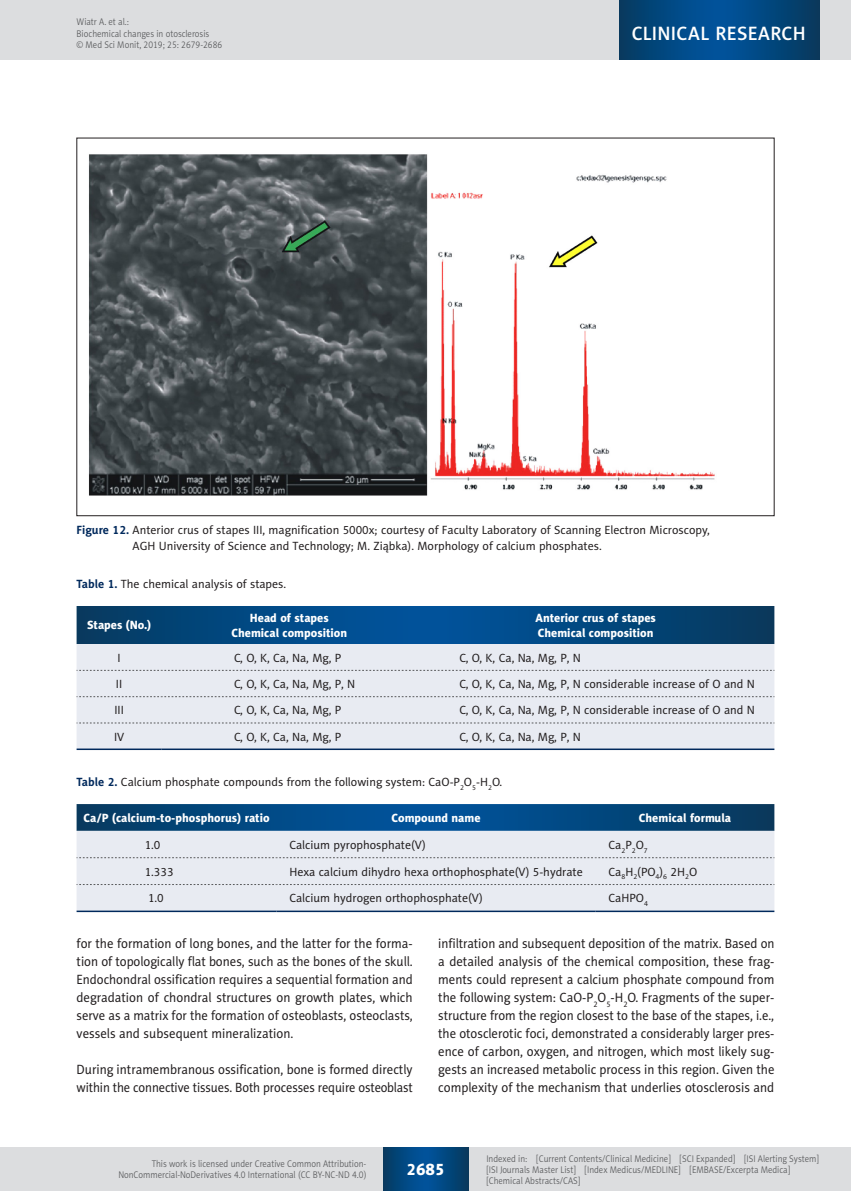
<style>
.page{position:relative;width:851px;height:1191px;background:#fff}
.page>*{position:absolute;margin:0;border:0;box-sizing:border-box;transform-origin:0 0}
.t1{font:19.5px "Naomi Sans EFN Medium";letter-spacing:.015em;color:#fff}
.t2{font:16.5px "Naomi Sans EFN Heavy";color:#fff}
.MSM_Body{font:13.5px/18px "Naomi Sans EFN";color:#231f20;text-align:justify;scale:.94 1}
.MSM_Body-2{font:13.5px/18px "Naomi Sans EFN";color:#231f20;text-align:justify;scale:.95 1}
.MSM_Tabela_zawartosc{font:12px "Naomi Sans EFN";color:#231f20}
.MSM_Rycina_tytul{font:12px/15.8px "Naomi Sans EFN";color:#231f20}
.MSM_Tabela_Head{font:12px "Naomi Sans EFN Heavy";color:#fff}
.MSM_Tabela_tytul{font:12px "Naomi Sans EFN";color:#231f20}
.t3{font:9.75px/11.2px "Naomi Sans EFN Light";color:#57585a;scale:.9 1}
.s1{font-weight:700;color:#00295c}
</style>
<div class="page">
<img style="left:89px;top:154px;width:626px;height:342px">
<svg style="left:77px;top:606px;width:697px;height:38px;background:#02477e"></svg>
<div style="left:77px;top:644px;width:697px;height:104px;background:#e8ebf2"></div>
<svg style="left:77px;top:670px;width:697px;height:1px"></svg>
<svg style="left:77px;top:696px;width:697px;height:1px"></svg>
<svg style="left:77px;top:722px;width:697px;height:1px"></svg>
<hr style="left:77px;top:748px;width:85px;height:2px;background:#00295c">
<hr style="left:162px;top:748px;width:255px;height:2px;background:#00295c">
<hr style="left:417px;top:748px;width:357px;height:2px;background:#00295c">
<svg style="left:77px;top:804px;width:697px;height:27px;background:#054880"></svg>
<div style="left:77px;top:831px;width:697px;height:79px;background:#e8ebf2"></div>
<svg style="left:77px;top:857px;width:697px;height:1px"></svg>
<svg style="left:77px;top:884px;width:697px;height:1px"></svg>
<hr style="left:77px;top:910px;width:199px;height:2px;background:#00295c">
<hr style="left:276px;top:910px;width:319px;height:2px;background:#00295c">
<hr style="left:595px;top:910px;width:179px;height:2px;background:#00295c">
<div style="left:0;top:1148px;width:850px;height:43px;background:#dcdddf"></div>
<svg style="left:383px;top:1147px;width:85px;height:43px;background:#02477e"></svg>
<div style="left:0;top:0;width:850px;height:60px;background:#dcdddf"></div>
<svg style="left:619px;top:0;width:200px;height:60px;background:#02477e"></svg>
<p class="t3" style="left:77px;top:16px;width:163px">Wiatr A. et al.:<br>Biochemical changes in otosclerosis<br>© Med Sci Monit, 2019; 25: 2679-2686</p>
<h1 class="t1" style="left:631px;top:22px;width:175px">CLINICAL RESEARCH</h1>
<p class="MSM_Rycina_tytul" style="left:133px;top:522px;width:578px;text-indent:-56px"><span class="s1">Figure 12.</span> Anterior crus of stapes III, magnification 5000x; courtesy of Faculty Laboratory of Scanning Electron Microscopy,<br>AGH University of Science and Technology; M. Ziąbka). Morphology of calcium phosphates.</p>
<p class="MSM_Tabela_tytul" style="left:77px;top:577px;width:211px"><span class="s1">Table 1.</span> The chemical analysis of stapes.</p>
<p class="MSM_Tabela_Head" style="left:87px;top:618px;width:66px">Stapes (No.)</p>
<p class="MSM_Tabela_Head" style="left:250px;top:610px;width:80px">Head of stapes</p>
<p class="MSM_Tabela_Head" style="left:231px;top:626px;width:117px">Chemical composition</p>
<p class="MSM_Tabela_Head" style="left:535px;top:610px;width:122px">Anterior crus of stapes</p>
<p class="MSM_Tabela_Head" style="left:537px;top:626px;width:117px">Chemical composition</p>
<p class="MSM_Tabela_zawartosc" style="left:117px;top:650px;width:5px">I</p>
<p class="MSM_Tabela_zawartosc" style="left:234px;top:650px;width:109px">C, O, K, Ca, Na, Mg, P</p>
<p class="MSM_Tabela_zawartosc" style="left:459px;top:650px;width:123px">C, O, K, Ca, Na, Mg, P, N</p>
<p class="MSM_Tabela_zawartosc" style="left:116px;top:677px;width:8px">II</p>
<p class="MSM_Tabela_zawartosc" style="left:234px;top:677px;width:123px">C, O, K, Ca, Na, Mg, P, N</p>
<p class="MSM_Tabela_zawartosc" style="left:459px;top:677px;width:297px">C, O, K, Ca, Na, Mg, P, N considerable increase of O and N</p>
<p class="MSM_Tabela_zawartosc" style="left:114px;top:703px;width:11px">III</p>
<p class="MSM_Tabela_zawartosc" style="left:234px;top:703px;width:109px">C, O, K, Ca, Na, Mg, P</p>
<p class="MSM_Tabela_zawartosc" style="left:459px;top:703px;width:297px">C, O, K, Ca, Na, Mg, P, N considerable increase of O and N</p>
<p class="MSM_Tabela_zawartosc" style="left:114px;top:729px;width:12px">IV</p>
<p class="MSM_Tabela_zawartosc" style="left:234px;top:729px;width:109px">C, O, K, Ca, Na, Mg, P</p>
<p class="MSM_Tabela_zawartosc" style="left:459px;top:729px;width:123px">C, O, K, Ca, Na, Mg, P, N</p>
<p class="MSM_Tabela_tytul" style="left:77px;top:775px;width:427px"><span class="s1">Table 2.</span> Calcium phosphate compounds from the following system: CaO-P<sub>2</sub>O<sub>5</sub>-H<sub>2</sub>O.</p>
<p class="MSM_Tabela_Head" style="left:83px;top:810px;width:187px">Ca/P (calcium-to-phosphorus) ratio</p>
<p class="MSM_Tabela_Head" style="left:391px;top:810px;width:91px">Compound name</p>
<p class="MSM_Tabela_Head" style="left:639px;top:810px;width:94px">Chemical formula</p>
<p class="MSM_Tabela_zawartosc" style="left:145px;top:837px;width:17px">1.0</p>
<p class="MSM_Tabela_zawartosc" style="left:289px;top:837px;width:138px">Calcium pyrophosphate(V)</p>
<p class="MSM_Tabela_zawartosc" style="left:608px;top:837px;width:41px">Ca<sub>2</sub>P<sub>2</sub>O<sub>7</sub></p>
<p class="MSM_Tabela_zawartosc" style="left:145px;top:864px;width:30px">1.333</p>
<p class="MSM_Tabela_zawartosc" style="left:289px;top:864px;width:295px">Hexa calcium dihydro hexa orthophosphate(V) 5-hydrate</p>
<p class="MSM_Tabela_zawartosc" style="left:608px;top:864px;width:90px">Ca<sub>8</sub>H<sub>2</sub>(PO<sub>4</sub>)<sub>6</sub> 2H<sub>2</sub>O</p>
<p class="MSM_Tabela_zawartosc" style="left:148px;top:891px;width:17px">1.0</p>
<p class="MSM_Tabela_zawartosc" style="left:289px;top:891px;width:195px">Calcium hydrogen orthophosphate(V)</p>
<p class="MSM_Tabela_zawartosc" style="left:608px;top:891px;width:41px">CaHPO<sub>4</sub></p>
<p class="MSM_Body-2" style="left:77px;top:934px;width:355px">for the formation of long bones, and the latter for the forma&shy;tion of topologically flat bones, such as the bones of the skull.<br>Endochondral ossification requires a sequential formation and degradation of chondral structures on growth plates, which serve as a matrix for the formation of osteoblasts, osteoclasts, vessels and subsequent mineralization.</p>
<p class="MSM_Body-2" style="left:77px;top:1060px;width:355px">During intramembranous ossification, bone is formed directly within the connective tissues. Both processes require osteoblast</p>
<p class="MSM_Body" style="left:438px;top:934px;width:359px">infiltration and subsequent deposition of the matrix. Based on a detailed analysis of the chemical composition, these frag&shy;ments could represent a calcium phosphate compound from the following system: CaO-P<sub>2</sub>O<sub>5</sub>-H<sub>2</sub>O. Fragments of the super&shy;structure from the region closest to the base of the stapes, i.e., the otosclerotic foci, demonstrated a considerably larger pres&shy;ence of carbon, oxygen, and nitrogen, which most likely sug&shy;gests an increased metabolic process in this region. Given the complexity of the mechanism that underlies otosclerosis and</p>
<p class="t3" style="left:118px;top:1158px;width:277px;text-align:right">This work is licensed under Creative Common Attribution-<br>NonCommercial-NoDerivatives 4.0 International (CC BY-NC-ND 4.0)</p>
<p class="t2" style="left:406px;top:1159px;width:40px">2685</p>
<p class="t3" style="left:486px;top:1152px;width:371px">Indexed in: [Current Contents/Clinical Medicine] [SCI Expanded] [ISI Alerting System] [ISI Journals Master List] [Index Medicus/MEDLINE] [EMBASE/Excerpta Medica] [Chemical Abstracts/CAS]</p>
</div>
